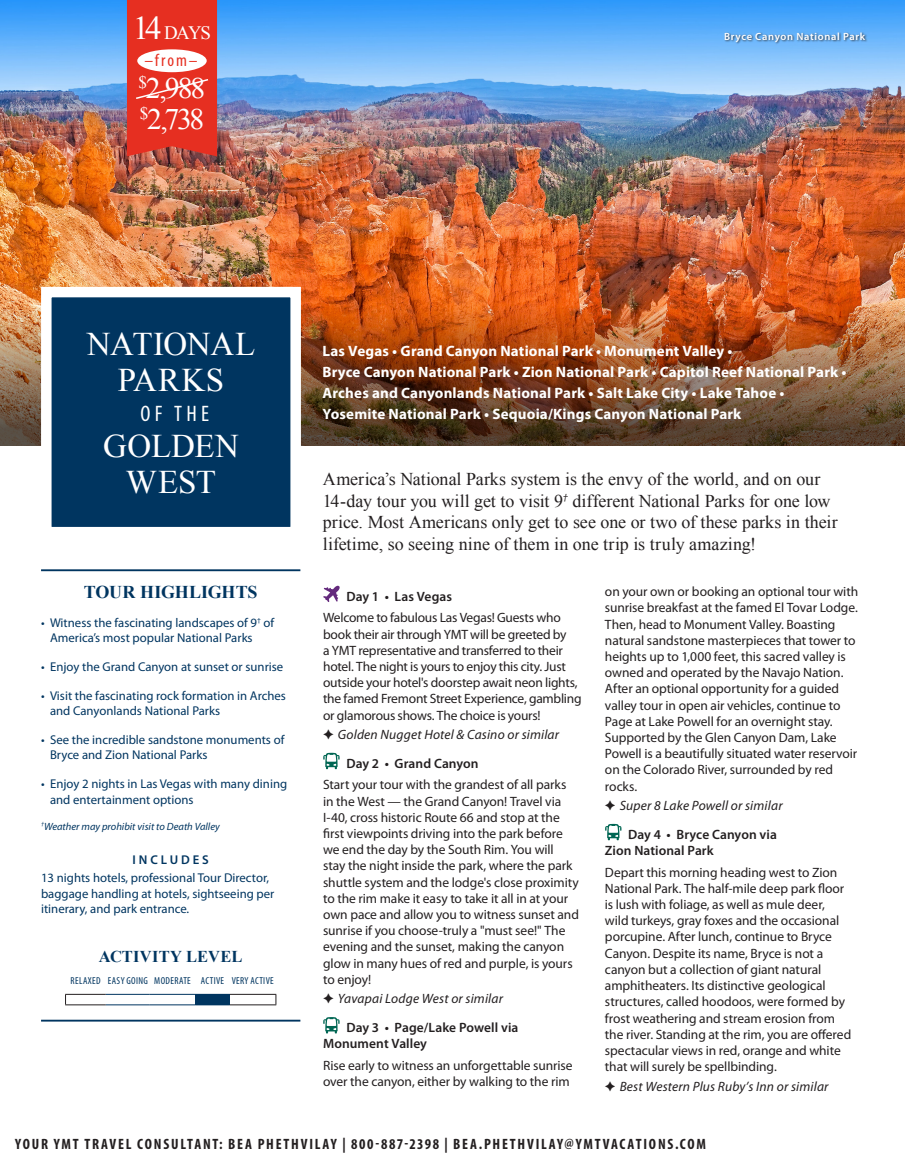
<style>
.page{position:relative;width:905px;height:1175px;background:#fff}
.page>*{position:absolute;margin:0;border:0;box-sizing:border-box;transform-origin:0 0}
.Product_Title_-_Lg_S{font:33px/36px "Times New Roman";color:#fff;text-align:center}
.FLAG{font:29.7px/31.5px "Times New Roman";letter-spacing:-.075em;color:#fff}
.Product_Title_-_Sm_S{font:condensed 22.5px "Myriad Pro";color:#fff}
.FLAG_-_DAYS{font:18.9px "Times New Roman";color:#fff}
.Product_Intro{font:18px/21.6px "Times New Roman";letter-spacing:-.005em;color:#231f20}
.Tour_Highlights_Titl{font:700 18px "Times New Roman";letter-spacing:-.01em;color:#003560}
.t1{font:condensed 17.55px "Myriad Pro";color:#e62f21}
.Tour_Highlights_Acti{font:700 16.5px "Times New Roman";letter-spacing:.01em;color:#003560}
.Product_-_Port_list{font:700 15px/21px "Myriad Pro";letter-spacing:.01em;color:#fff}
.t2{font:700 condensed 15px "Myriad Pro";letter-spacing:.115em;color:#231f20}
.Product_Day_descript{font:13.5px/16.2px "Myriad Pro";letter-spacing:-.01em;color:#231f20}
.t3{font:italic 13.5px "Myriad Pro";letter-spacing:.01em;color:#231f20}
.Product_Day_-_City{font:600 13.5px/16.2px "Myriad Pro";letter-spacing:.005em;color:#231f20}
.Tour_Hightlights_par{font:12.75px/15.3px "Myriad Pro";color:#003560}
.Tour_Highlights_Incl{font:600 12.75px "Myriad Pro";letter-spacing:.23em;color:#003560}
.Tour_Highlights_bull{font:italic 10.5px "Myriad Pro";color:#003560}
.t4{font:600 10.5px "Myriad Pro";letter-spacing:.065em;color:#fff}
.Tour_Highlights_-_ta{font:condensed 10.2px "Myriad Pro";letter-spacing:.035em;color:#003560}
.s1{font-size:33px}
</style>
<div class="page">
<img style="left:0;top:0;width:904px;height:446px">
<hr style="left:41px;top:569px;width:259px;height:2px;background:#003560">
<hr style="left:41px;top:1019px;width:259px;height:2px;background:#003560">
<hr style="left:65px;top:1004px;width:41px;height:1px;background:#231f20">
<svg style="left:65px;top:994px;width:211px;height:10px"></svg>
<hr style="left:230px;top:1004px;width:46px;height:1px;background:#231f20">
<hr style="left:106px;top:994px;width:44px;height:1px;background:#003560">
<hr style="left:106px;top:1004px;width:44px;height:1px;background:#003560">
<hr style="left:150px;top:994px;width:45px;height:1px;background:#003560">
<hr style="left:195px;top:994px;width:35px;height:1px;background:#003560">
<hr style="left:150px;top:1004px;width:45px;height:1px;background:#003560">
<hr style="left:195px;top:1004px;width:35px;height:1px;background:#003560">
<svg style="left:605px;top:824px;width:16px;height:16px"></svg>
<svg style="left:323px;top:585px;width:16px;height:17px"></svg>
<svg style="left:323px;top:752px;width:16px;height:17px"></svg>
<svg style="left:323px;top:1017px;width:16px;height:16px"></svg>
<img style="left:0;top:286px;width:904px;height:159px">
<svg style="left:36px;top:281px;width:270px;height:246px;background:#295172"></svg>
<div style="left:724px;top:32px;width:144px;height:13px;background:#231f20;opacity:.75"></div>
<svg style="left:127px;top:0;width:90px;height:156px;background:#e64437"></svg>
<p class="FLAG_-_DAYS" style="left:133px;top:20px;width:80px"><span class="s1">14</span> DAYS</p>
<p class="t1" style="left:144px;top:49px;width:55px">–from–</p>
<p class="FLAG" style="left:139px;top:72px;width:68px"><sup>$</sup>2,988 <sup>$</sup>2,738</p>
<p class="t4" style="left:724px;top:30px;width:143px">Bryce Canyon National Park</p>
<p class="Product_Title_-_Lg_S" style="left:87px;top:325px;width:170px">NATIONAL<br>PARKS</p>
<p class="Product_Title_-_Sm_S" style="left:140px;top:399px;width:70px">OF THE</p>
<p class="Product_Title_-_Lg_S" style="left:103px;top:427px;width:137px">GOLDEN<br>WEST</p>
<p class="Tour_Highlights_Titl" style="left:84px;top:579px;width:175px">TOUR HIGHLIGHTS</p>
<p class="Tour_Hightlights_par" style="left:50px;top:615px;width:226px;text-indent:-9px">• Witness the fascinating landscapes of 9<sup>†</sup> of<br>America’s most popular National Parks</p>
<p class="Tour_Hightlights_par" style="left:41px;top:659px;width:244px">• Enjoy the Grand Canyon at sunset or sunrise</p>
<p class="Tour_Hightlights_par" style="left:50px;top:688px;width:237px;text-indent:-9px">• Visit the fascinating rock formation in Arches and Canyonlands National Parks</p>
<p class="Tour_Hightlights_par" style="left:50px;top:732px;width:236px;text-indent:-9px">• See the incredible sandstone monuments of<br>Bryce and Zion National Parks</p>
<p class="Tour_Hightlights_par" style="left:50px;top:776px;width:239px;text-indent:-9px">• Enjoy 2 nights in Las Vegas with many dining and entertainment options</p>
<p class="Tour_Highlights_bull" style="left:41px;top:819px;width:180px"><sup>†</sup>Weather may prohibit visit to Death Valley</p>
<p class="Tour_Highlights_Incl" style="left:132px;top:851px;width:78px">INCLUDES</p>
<p class="Tour_Hightlights_par" style="left:41px;top:870px;width:235px">13 nights hotels, professional Tour Director, baggage handling at hotels, sightseeing per itinerary, and park entrance.</p>
<p class="Tour_Highlights_Acti" style="left:99px;top:945px;width:145px">ACTIVITY LEVEL</p>
<p class="Tour_Highlights_-_ta" style="left:71px;top:974px;width:32px">RELAXED</p>
<p class="Tour_Highlights_-_ta" style="left:108px;top:974px;width:42px">EASY GOING</p>
<p class="Tour_Highlights_-_ta" style="left:154px;top:974px;width:38px">MODERATE</p>
<p class="Tour_Highlights_-_ta" style="left:201px;top:974px;width:25px">ACTIVE</p>
<p class="Tour_Highlights_-_ta" style="left:232px;top:974px;width:44px">VERY ACTIVE</p>
<p class="Product_-_Port_list" style="left:322px;top:340px;width:525px">Las Vegas • Grand Canyon National Park • Monument Valley •<br>Bryce Canyon National Park • Zion National Park • Capitol Reef National Park • Arches and Canyonlands National Park • Salt Lake City • Lake Tahoe • Yosemite National Park • Sequoia/Kings Canyon National Park</p>
<p class="Product_Intro" style="left:323px;top:468px;width:516px">America’s National Parks system is the envy of the world, and on our 14-day tour you will get to visit 9<sup>†</sup> different National Parks for one low price. Most Americans only get to see one or two of these parks in their lifetime, so seeing nine of them in one trip is truly amazing!</p>
<p class="Product_Day_-_City" style="left:346px;top:587px;width:107px">Day 1 • Las Vegas</p>
<p class="Product_Day_descript" style="left:323px;top:609px;width:260px">Welcome to fabulous Las Vegas! Guests who book their air through YMT will be greeted by<br>a YMT representative and transferred to their hotel. The night is yours to enjoy this city. Just outside your hotel's doorstep await neon lights, the famed Fremont Street Experience, gambling or glamorous shows. The choice is yours!</p>
<p class="t3" style="left:323px;top:726px;width:237px">✦ Golden Nugget Hotel &amp; Casino or similar</p>
<p class="Product_Day_-_City" style="left:346px;top:754px;width:134px">Day 2 • Grand Canyon</p>
<p class="Product_Day_descript" style="left:323px;top:776px;width:257px">Start your tour with the grandest of all parks in the West — the Grand Canyon! Travel via I-40, cross historic Route 66 and stop at the first viewpoints driving into the park before we end the day by the South Rim. You will stay the night inside the park, where the park shuttle system and the lodge's close proximity to the rim make it easy to take it all in at your own pace and allow you to witness sunset and sunrise if you choose-truly a "must see!" The evening and the sunset, making the canyon glow in many hues of red and purple, is yours to enjoy!</p>
<p class="t3" style="left:323px;top:990px;width:181px">✦ Yavapai Lodge West or similar</p>
<p class="Product_Day_-_City" style="left:323px;top:1019px;width:197px;text-indent:23px">Day 3 • Page/Lake Powell via<br>Monument Valley</p>
<p class="Product_Day_descript" style="left:323px;top:1057px;width:251px">Rise early to witness an unforgettable sunrise over the canyon, either by walking to the rim</p>
<p class="Product_Day_descript" style="left:605px;top:583px;width:255px">on your own or booking an optional tour with sunrise breakfast at the famed El Tovar Lodge.<br>Then, head to Monument Valley. Boasting natural sandstone masterpieces that tower to heights up to 1,000 feet, this sacred valley is owned and operated by the Navajo Nation.<br>After an optional opportunity for a guided valley tour in open air vehicles, continue to Page at Lake Powell for an overnight stay.<br>Supported by the Glen Canyon Dam, Lake Powell is a beautifully situated water reservoir on the Colorado River, surrounded by red rocks.</p>
<p class="t3" style="left:605px;top:797px;width:179px">✦ Super 8 Lake Powell or similar</p>
<p class="Product_Day_-_City" style="left:605px;top:826px;width:173px;text-indent:23px">Day 4 • Bryce Canyon via<br>Zion National Park</p>
<p class="Product_Day_descript" style="left:605px;top:863px;width:248px">Depart this morning heading west to Zion National Park. The half-mile deep park floor is lush with foliage, as well as mule deer, wild turkeys, gray foxes and the occasional porcupine. After lunch, continue to Bryce Canyon. Despite its name, Bryce is not a canyon but a collection of giant natural amphitheaters. Its distinctive geological structures, called hoodoos, were formed by frost weathering and stream erosion from the river. Standing at the rim, you are offered spectacular views in red, orange and white that will surely be spellbinding.</p>
<p class="t3" style="left:605px;top:1077px;width:225px">✦ Best Western Plus Ruby’s Inn or similar</p>
<p class="t2" style="left:15px;top:1134px;width:692px">YOUR YMT TRAVEL CONSULTANT: BEA PHETHVILAY | 800-887-2398 | BEA.PHETHVILAY@YMTVACATIONS.COM</p>
</div>
